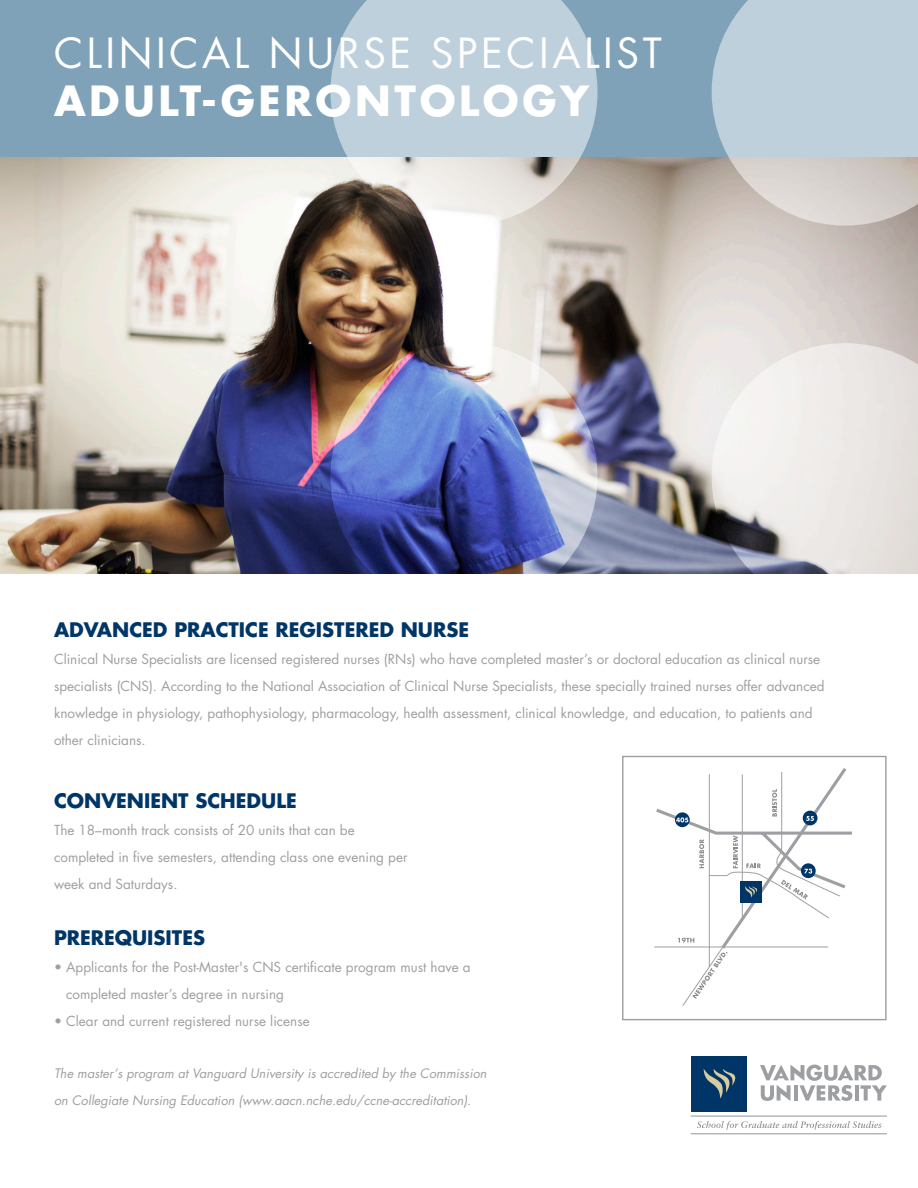
<style>
.page{position:relative;width:918px;height:1188px;background:#fff}
.page>*{position:absolute;margin:0;border:0;box-sizing:border-box;transform-origin:0 0}
.t1{font:40.5px/48px "Futura";letter-spacing:.09em;color:#fff}
.t2{font:700 19.5px "Futura";color:#003667}
.t3{font:13.5px/27px "Futura";color:#9d9fa2}
.t4{font:italic 12.75px/27px "Futura";color:#9d9fa2}
.s1{font-weight:700}
</style>
<div class="page">
<img style="left:0;top:156px;width:712px;height:417px">
<div style="left:0;top:0;width:918px;height:156px;background:#7fa2b8"></div>
<img style="left:330px;top:0;width:268px;height:573px">
<svg style="left:712px;top:0;width:206px;height:573px;background:#d0d2d3"></svg>
<hr style="left:691px;top:1116px;width:196px;height:1px;background:#939598">
<hr style="left:691px;top:1134px;width:196px;height:1px;background:#939598">
<svg style="left:697px;top:1121px;width:185px;height:9px"></svg>
<div style="left:692px;top:1056px;width:55px;height:55px;background:#003667"></div>
<svg style="left:704px;top:1069px;width:32px;height:29px"></svg>
<svg style="left:760px;top:1065px;width:127px;height:36px"></svg>
<div style="left:622px;top:756px;width:265px;height:264px;border:1px solid #9d9fa2"></div>
<svg style="left:654px;top:768px;width:198px;height:238px"></svg>
<p class="t1" style="left:54px;top:29px;width:609px">CLINICAL NURSE SPECIALIST<br><span class="s1">ADULT-GERONTOLOGY</span></p>
<p class="t2" style="left:54px;top:616px;width:417px">ADVANCED PRACTICE REGISTERED NURSE</p>
<p class="t3" style="left:54px;top:645px;width:772px">Clinical Nurse Specialists are licensed registered nurses (RNs) who have completed master’s or doctoral education as clinical nurse specialists (CNS). According to the National Association of Clinical Nurse Specialists, these specially trained nurses offer advanced knowledge in physiology, pathophysiology, pharmacology, health assessment, clinical knowledge, and education, to patients and other clinicians.</p>
<p class="t2" style="left:54px;top:787px;width:244px">CONVENIENT SCHEDULE</p>
<p class="t3" style="left:54px;top:817px;width:355px">The 18–month track consists of 20 units that can be completed in five semesters, attending class one evening per week and Saturdays.</p>
<p class="t2" style="left:54px;top:924px;width:153px">PREREQUISITES</p>
<p class="t3" style="left:66px;top:953px;width:406px;text-indent:-12px">• Applicants for the Post-Master's CNS certificate program must have a completed master’s degree in nursing</p>
<p class="t3" style="left:54px;top:1007px;width:257px">• Clear and current registered nurse license</p>
<p class="t4" style="left:54px;top:1060px;width:434px">The master’s program at Vanguard University is accredited by the Commission on Collegiate Nursing Education (www.aacn.nche.edu/ccne-accreditation).</p>
</div>
